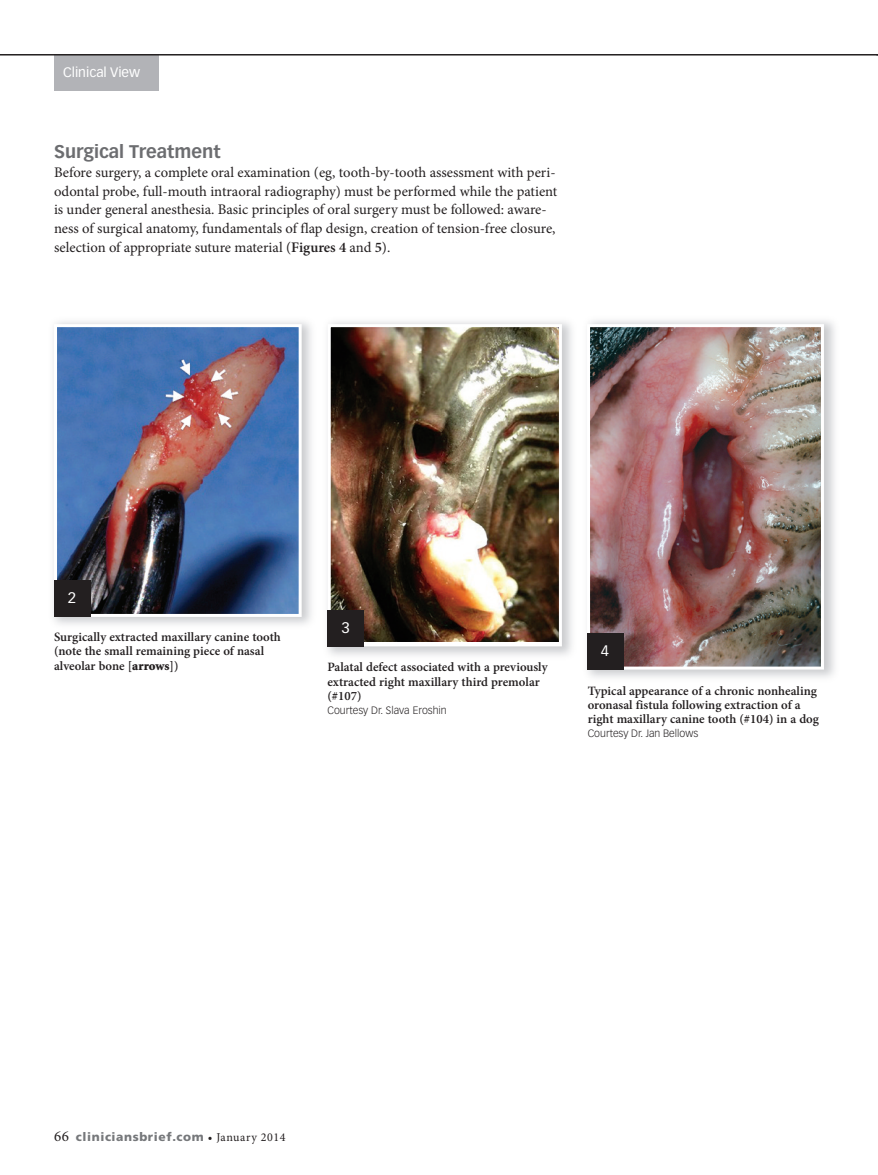
<style>
.page{position:relative;width:878px;height:1175px;background:#fff}
.page>*{position:absolute;margin:0;border:0;box-sizing:border-box;transform-origin:0 0}
.t1{font:700 18px "Vectora LT Std";color:#6c6d70}
.t2{font:15px "Vectora LT Std";color:#fff}
.t3{font:14.7px/18.8px "Minion Pro";color:#231f20}
.t4{font:13.5px "Vectora LT Std";color:#fff}
.t5{font:600 12.75px/14.2px "Minion Pro";color:#231f20}
.t6{font:900 12px "Frutiger";letter-spacing:.05em;color:#76787b}
.t7{font:300 10.5px "Vectora LT Std";color:#231f20}
.s1{font-weight:600}
.s2{font-family:"Minion";font-weight:900}
.s3{font-family:"Minion Pro";font-weight:400;font-size:15px;color:#231f20}
.s4{font-family:"Minion Pro";font-weight:400;color:#231f20}
</style>
<div class="page">
<div style="left:54px;top:55px;width:104px;height:36px;background:#b2b3b7"></div>
<hr style="left:0;top:54px;width:878px;height:2px;background:#231f20">
<img style="left:327px;top:321px;width:245px;height:335px">
<img style="left:332px;top:328px;width:226px;height:314px">
<div style="left:328px;top:324px;width:234px;height:322px;border:3px solid #fff"></div>
<img style="left:58px;top:328px;width:240px;height:285px">
<div style="left:54px;top:324px;width:248px;height:293px;border:3px solid #fff"></div>
<img style="left:587px;top:320px;width:248px;height:358px">
<img style="left:591px;top:328px;width:229px;height:337px">
<div style="left:587px;top:324px;width:237px;height:345px;border:3px solid #fff"></div>
<div style="left:54px;top:581px;width:36px;height:36px;background:#231f20"></div>
<div style="left:587px;top:633px;width:36px;height:36px;background:#231f20"></div>
<div style="left:328px;top:610px;width:36px;height:36px;background:#231f20"></div>
<p class="t4" style="left:63px;top:66px;width:79px">Clinical view</p>
<p class="t1" style="left:54px;top:144px;width:168px">Surgical Treatment</p>
<p class="t3" style="left:54px;top:164px;width:505px">Before surgery, a complete oral examination (eg, tooth-by-tooth assessment with peri&shy;odontal probe, full-mouth intraoral radiography) must be performed while the patient is under general anesthesia. Basic principles of oral surgery must be followed: aware&shy;ness of surgical anatomy, fundamentals of flap design, creation of tension-free closure, selection of appropriate suture material (<span class="s1">Figures 4</span> and <span class="s1">5</span>).</p>
<p class="t2" style="left:68px;top:591px;width:10px">2</p>
<p class="t5" style="left:54px;top:631px;width:228px">Surgically extracted maxillary canine tooth (note the small remaining piece of nasal alveolar bone [<span class="s2">arrows</span>])</p>
<p class="t2" style="left:341px;top:621px;width:10px">3</p>
<p class="t5" style="left:327px;top:661px;width:222px">Palatal defect associated with a previously extracted right maxillary third premolar (#107)</p>
<p class="t7" style="left:327px;top:706px;width:121px">Courtesy Dr. Slava Eroshin</p>
<p class="t2" style="left:601px;top:644px;width:10px">4</p>
<p class="t5" style="left:587px;top:684px;width:233px">Typical appearance of a chronic nonhealing oronasal fistula following extraction of a right maxillary canine tooth (#104) in a dog</p>
<p class="t7" style="left:587px;top:728px;width:112px">Courtesy Dr. Jan Bellows</p>
<p class="t6" style="left:54px;top:1131px;width:233px"><span class="s3">66</span> cliniciansbrief.com <span class="s4">• January 2014</span></p>
</div>
